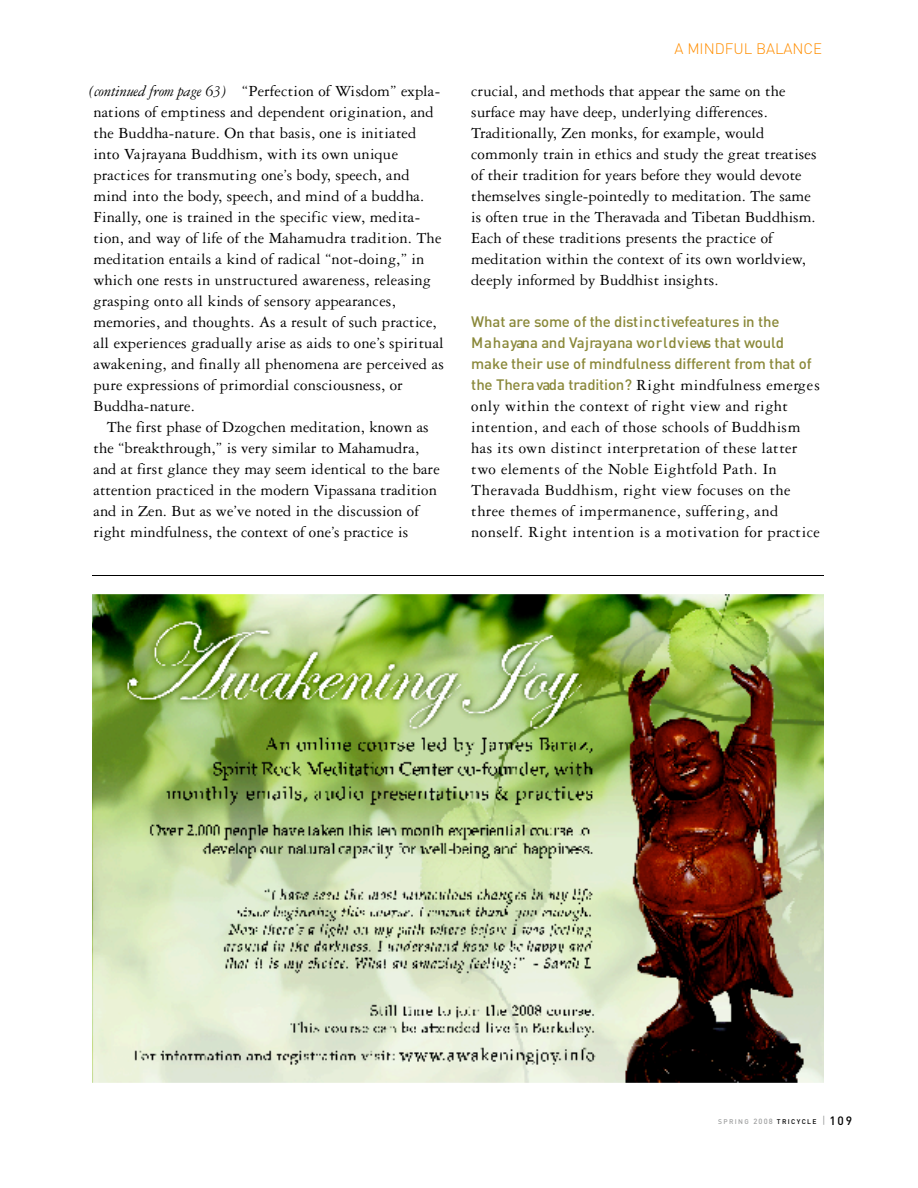
<style>
.page{position:relative;width:918px;height:1188px;background:#fff}
.page>*{position:absolute;margin:0;border:0;box-sizing:border-box;transform-origin:0 0}
.t1{font:16.5px/21px "Garamond Three";color:#000}
.t2{font:16.5px/21px "Garamond Three";letter-spacing:.025em;color:#000}
.t3{font:italic 16.5px "Garamond Three";letter-spacing:-.025em;color:#000}
.t4{font:500 15px/20.9px "DIN";letter-spacing:-.015em;color:#8a8839}
.t5{font:300 15px "DIN";letter-spacing:-.005em;color:#ff8e00}
.t6{font:500 6.75px "DIN";color:#000}
.s1{font-family:"DIN";font-weight:500;font-size:15px;color:#8a8839}
.s2{color:#9d9e9e}
.s3{font-size:7.5px;color:#9d9e9e}
.s4{font-weight:400;font-size:10.5px;color:#9d9e9e}
.s5{font-size:12px}
</style>
<div class="page">
<hr style="left:92px;top:576px;width:732px;height:1px;background:#000">
<img style="left:92px;top:595px;width:732px;height:488px">
<p class="t3" style="left:89px;top:85px;width:139px">(continued from page 63)</p>
<p class="t1" style="left:94px;top:82px;width:352px;text-indent:148px">“Perfection of Wisdom” expla&shy;nations of emptiness and dependent origination, and the Buddha-nature. On that basis, one is initiated into Vajrayana Buddhism, with its own unique practices for transmuting one’s body, speech, and mind into the body, speech, and mind of a buddha.<br>F in a lly, one is trained in the specific view, medita&shy;tion, and way of life of the Mahamudra tradition. The meditation entails a kind of radical “not-doing,” in which one rests in unstructured awareness, releasing grasping onto all kinds of sensory appearances, memories, and thoughts. As a result of such practice, all experiences gradually arise as aids to one’s spiritual awakening, and finally all phenomena are perceived as pure expressions of primordial consciousness, or Buddha-nature.</p>
<p class="t1" style="left:94px;top:418px;width:348px;text-indent:13px">The first phase of Dzogchen meditation, known as the “breakthrough,” is very similar to Mahamudra, and at first glance they may seem identical to the bare attention practiced in the modern Vipassana tradition and in Zen. But as we’ve noted in the discussion of right mindfulness, the context of one’s practice is</p>
<p class="t5" style="left:675px;top:42px;width:149px">A MINDFUL BALANCE</p>
<p class="t1" style="left:471px;top:82px;width:347px">crucial, and methods that appear the same on the surface may have deep, underlying differences.<br>Tra d itio n a lly, Zen monks, for example, would commonly train in ethics and study the great treatises of their tradition for years before they would devote themselves single-pointedly to meditation. The same is often true in the Theravada and Tibetan Buddhism.<br>Each of these traditions presents the practice of meditation within the context of its own worldview, deeply informed by Buddhist insights.</p>
<p class="t4" style="left:471px;top:312px;width:342px">What are some of the dist in c t ivefe a tu res in the<br>M a h a yana and Va jra yana wo r l d v iews that wo u ld<br>m a ke their use of mindfulness diffe rent from that of</p>
<p class="t2" style="left:471px;top:376px;width:350px"><span class="s1">the Thera vada tra d itio n ?</span> Right mindfulness emerg e s only within the context of right view and right intention, and each of those schools of Buddhism has its own distinct interpretation of these latter two elements of the Noble Eightfold Path. In Theravada Buddhism, right view focuses on the three themes of impermanence, suffering, and nonself. Right intention is a motivation for practice</p>
<p class="t6" style="left:718px;top:1118px;width:135px"><span class="s2">S P R I N G</span> <span class="s3">2 0 0 8</span> T R I CYC LE <span class="s4">|</span><span class="s5">1 0 9</span></p>
</div>
